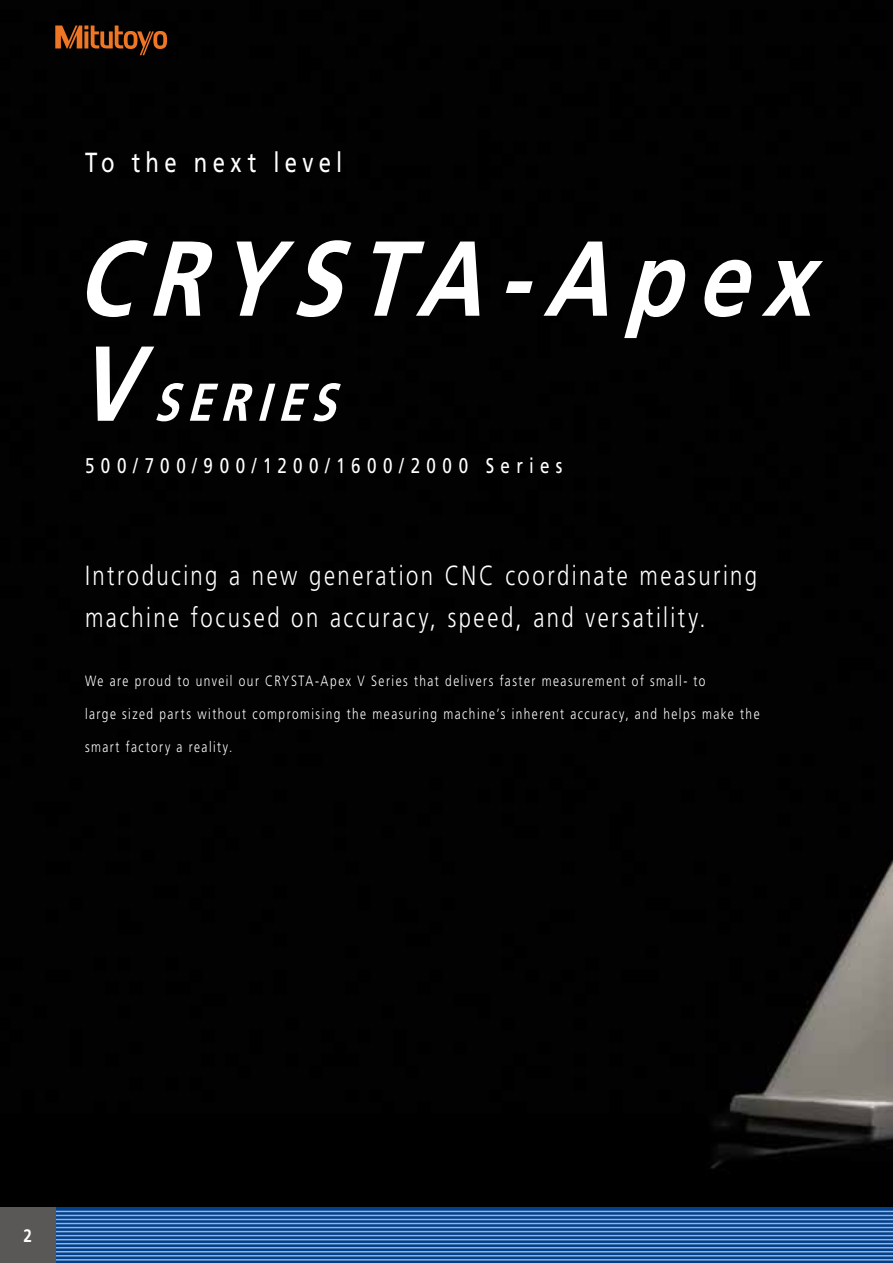
<style>
.page{position:relative;width:893px;height:1263px;background:#fff}
.page>*{position:absolute;margin:0;border:0;box-sizing:border-box;transform-origin:0 0}
.t1{font:italic 700 106.35px "Mitutoyo Frutiger";color:#fff}
.t2{font:italic 700 53.1px "Mitutoyo Frutiger";color:#fff}
.t3{font:300 27.6px/42.5px "Mitutoyo Frutiger";letter-spacing:.09em;color:#fff}
.t4{font:27.6px "Mitutoyo Frutiger";letter-spacing:.19em;color:#fff}
.t5{font:21.3px "Mitutoyo Frutiger";letter-spacing:.3em;color:#fff}
.t6{font:700 18px "Mitutoyo Frutiger";color:#fff}
.t7{font:300 14.85px "Mitutoyo Frutiger";letter-spacing:.1em;color:#fff}
.s1{font-size:106.35px}
</style>
<div class="page">
<div style="left:0;top:0;width:893px;height:1208px;background:#020202"></div>
<svg style="left:55px;top:1208px;width:838px;height:55px;background:#185299"></svg>
<hr style="left:0;top:1211px;width:893px;height:1px;background:#fff">
<hr style="left:0;top:1215px;width:893px;height:1px;background:#fff">
<hr style="left:0;top:1219px;width:893px;height:1px;background:#fff">
<hr style="left:0;top:1223px;width:893px;height:1px;background:#fff">
<hr style="left:0;top:1227px;width:893px;height:1px;background:#fff">
<hr style="left:0;top:1231px;width:893px;height:1px;background:#fff">
<hr style="left:0;top:1235px;width:893px;height:1px;background:#fff">
<hr style="left:0;top:1239px;width:893px;height:1px;background:#fff">
<hr style="left:0;top:1243px;width:893px;height:1px;background:#fff">
<hr style="left:0;top:1247px;width:893px;height:1px;background:#fff">
<hr style="left:0;top:1251px;width:893px;height:1px;background:#fff">
<hr style="left:0;top:1255px;width:893px;height:1px;background:#fff">
<hr style="left:0;top:1259px;width:893px;height:1px;background:#fff">
<div style="left:0;top:1208px;width:55px;height:55px;background:#5a5757"></div>
<svg style="left:55px;top:26px;width:112px;height:29px;background:#5d2e0e"></svg>
<h3 class="t4" style="left:85px;top:146px;width:259px">To the next level</h3>
<h1 class="t1" style="left:75px;top:216px;width:771px">CRYSTA-Apex</h1>
<h2 class="t2" style="left:75px;top:371px;width:278px"><span class="s1">V</span>SERIES</h2>
<h3 class="t5" style="left:85px;top:453px;width:479px">500/700/900/1200/1600/2000 Series</h3>
<h3 class="t3" style="left:85px;top:554px;width:674px">Introducing a new generation CNC coordinate measuring machine focused on accuracy, speed, and versatility.</h3>
<p class="t7" style="left:85px;top:672px;width:622px">We are proud to unveil our CRYSTA-Apex V Series that delivers faster measurement of small- to</p>
<p class="t7" style="left:85px;top:705px;width:676px">large sized parts without compromising the measuring machine’s inherent accuracy, and helps make the</p>
<p class="t7" style="left:85px;top:738px;width:149px">smart factory a reality.</p>
<p class="t6" style="left:23px;top:1225px;width:10px">2</p>
</div>
